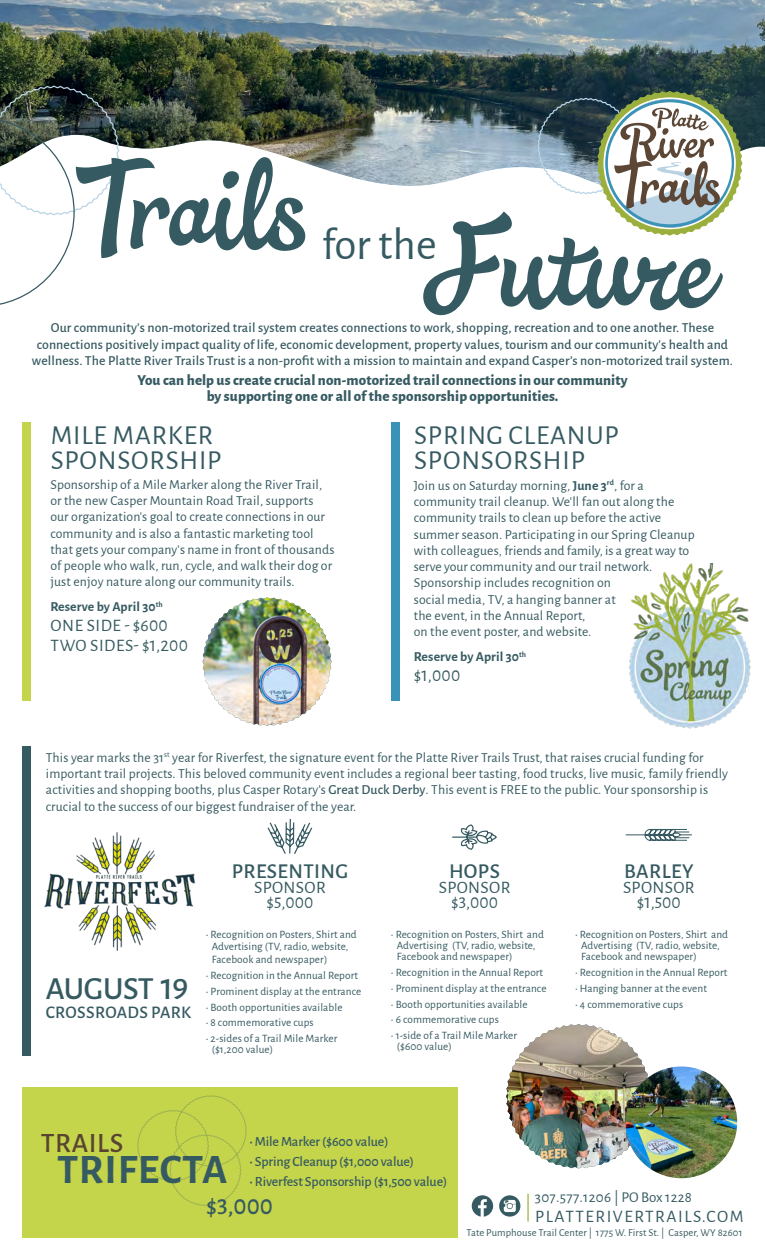
<style>
.page{position:relative;width:765px;height:1260px;background:#fff}
.page>*{position:absolute;margin:0;border:0;box-sizing:border-box;transform-origin:0 0}
.t1{font:126.62px "Ollie";color:#365a61}
.t2{font:45px "Alegreya Sans";letter-spacing:-.005em;color:#365a61}
.t3{font:700 42.12px "Alegreya Sans";letter-spacing:.02em;color:#365a61}
.t4{font:500 32.38px "Alegreya Sans";letter-spacing:-.01em;color:#365a61}
.t5{font:500 28.12px "Alegreya Sans";letter-spacing:.02em;color:#594431}
.t6{font:27.5px/25px "Alegreya Sans";letter-spacing:.03em;color:#365a61}
.t7{font:500 25px "Alegreya Sans";color:#365a61}
.t8{font:500 21.25px "Alegreya Sans";letter-spacing:.02em;color:#365a61}
.t9{font:500 17.75px "Alegreya Sans";letter-spacing:.02em;color:#365a61}
.t10{font:17.5px/15px "Alegreya Sans";letter-spacing:.02em;color:#365a61;text-align:center}
.t11{font:17.5px "Alegreya Sans";letter-spacing:.09em;color:#365a61}
.t12{font:800 15px/16.2px "Alegreya Sans";letter-spacing:.01em;color:#365a61;text-align:center}
.t13{font:15px "Alegreya Sans";letter-spacing:.02em;color:#365a61}
.t14{font:500 14px "Alegreya Sans";letter-spacing:-.01em;color:#365a61}
.t15{font:13.75px/16.2px "Alegreya Sans";letter-spacing:.01em;color:#365a61}
.t16{font:500 13.75px/16.2px "Alegreya Sans";letter-spacing:.01em;color:#365a61;text-align:center}
.t17{font:700 13.75px "Alegreya Sans";letter-spacing:.01em;color:#365a61}
.t18{font:11.25px/11px "Alegreya Sans";letter-spacing:.01em;color:#365a61}
.t19{font:10.62px "Alegreya Sans";letter-spacing:.01em;color:#365a61}
.s1{font-weight:700}
.s2{font-weight:500}
.s3{font-size:33.88px}
</style>
<div class="page">
<div style="left:22px;top:1087px;width:436px;height:151px;background:#c5d54b"></div>
<div style="left:22px;top:423px;width:9px;height:278px;background:#c5d54b"></div>
<img style="left:0;top:0;width:765px;height:186px">
<svg style="left:537px;top:91px;width:205px;height:145px"></svg>
<svg style="left:0;top:85px;width:120px;height:220px"></svg>
<img style="left:44px;top:832px;width:151px;height:119px">
<img style="left:202px;top:597px;width:130px;height:129px">
<img style="left:628px;top:563px;width:123px;height:166px">
<div style="left:392px;top:423px;width:8px;height:278px;background:#3993b9"></div>
<div style="left:22px;top:746px;width:9px;height:310px;background:#365a61"></div>
<svg style="left:452px;top:824px;width:45px;height:26px"></svg>
<svg style="left:625px;top:828px;width:67px;height:13px"></svg>
<svg style="left:267px;top:819px;width:46px;height:35px"></svg>
<img style="left:506px;top:1024px;width:145px;height:145px">
<hr style="left:527px;top:1194px;width:2px;height:28px;background:#9cb13d">
<svg style="left:472px;top:1195px;width:21px;height:22px"></svg>
<svg style="left:499px;top:1195px;width:21px;height:22px"></svg>
<svg style="left:137px;top:1095px;width:110px;height:111px"></svg>
<img style="left:625px;top:1067px;width:112px;height:111px;border-radius:56px">
<h1 class="t1" style="left:75px;top:131px;width:236px">Trails</h1>
<h1 class="t1" style="left:422px;top:190px;width:294px">Future</h1>
<h2 class="t2" style="left:322px;top:214px;width:116px">for the</h2>
<p class="t16" style="left:32px;top:319px;width:703px">Our community's non-motorized trail system creates connections to work, shopping, recreation and to one another. These connections positively impact quality of life, economic development, property values, tourism and our community's health and wellness. The Platte River Trails Trust is a non-profit with a mission to maintain and expand Casper’s non-motorized trail system.</p>
<p class="t12" style="left:137px;top:371px;width:492px">You can help us create crucial non-motorized trail connections in our community by supporting one or all of the sponsorship opportunities.</p>
<h3 class="t6" style="left:51px;top:421px;width:172px">MILE MARKER<br>SPONSORSHIP</h3>
<p class="t15" style="left:50px;top:476px;width:286px">Sponsorship of a Mile Marker along the River Trail, or the new Casper Mountain Road Trail, supports our organization's goal to create connections in our community and is also a fantastic marketing tool that gets your company's name in front of thousands of people who walk, run, cycle, and walk their dog or just enjoy nature along our community trails.</p>
<p class="t17" style="left:50px;top:597px;width:114px">Reserve by April 30<sup>th</sup></p>
<p class="t10" style="left:51px;top:615px;width:139px;line-height:20px;text-align:left">ONE SIDE - $600<br>TWO SIDES- $1,200</p>
<h3 class="t6" style="left:414px;top:421px;width:206px">SPRING CLEANUP<br>SPONSORSHIP</h3>
<p class="t15" style="left:414px;top:477px;width:282px">Join us on Saturday morning, <span class="s1">June 3</span><sup>rd</sup>, for a community trail cleanup. We'll fan out along the community trails to clean up before the active summer season. Participating in our Spring Cleanup with colleagues, friends and family, is a great way to serve your community and our trail network.<br>Sponsorship includes recognition on<br>social media, TV, a hanging banner at<br>the event, in the Annual Report,<br>on the event poster, and website.</p>
<p class="t17" style="left:414px;top:647px;width:114px">Reserve by April 30<sup>th</sup></p>
<p class="t10" style="left:414px;top:667px;width:48px">$1,000</p>
<p class="t15" style="left:46px;top:748px;width:684px">This year marks the 31<sup>st</sup> year for Riverfest, the signature event for the Platte River Trails Trust, that raises crucial funding for important trail projects. This beloved community event includes a regional beer tasting, food trucks, live music, family friendly activities and shopping booths, plus Casper Rotary’s <span class="s2">Great Duck Derby</span>. This event is FREE to the public. Your sponsorship is crucial to the success of our biggest fundraiser of the year.</p>
<h3 class="t4" style="left:46px;top:966px;width:144px">AUGUST <span class="s3">19</span></h3>
<p class="t9" style="left:46px;top:999px;width:147px">CROSSROADS PARK</p>
<h3 class="t8" style="left:232px;top:856px;width:118px">PRESENTING</h3>
<p class="t10" style="left:254px;top:878px;width:73px">SPONSOR $5,000</p>
<p class="t18" style="left:212px;top:927px;width:147px;line-height:12.5px;text-indent:-6px">• Recognition on Posters, Shirt and<br>Advertising (TV, radio, website,<br>Facebook and newspaper)</p>
<p class="t18" style="left:206px;top:969px;width:154px">• Recognition in the Annual Report</p>
<p class="t18" style="left:206px;top:985px;width:157px">• Prominent display at the entrance</p>
<p class="t18" style="left:206px;top:1001px;width:138px">• Booth opportunities available</p>
<p class="t18" style="left:206px;top:1017px;width:109px">• 8 commemorative cups</p>
<p class="t18" style="left:212px;top:1033px;width:127px;text-indent:-6px">• 2-sides of a Trail Mile Marker ($1,200 value)</p>
<h3 class="t8" style="left:449px;top:856px;width:52px">HOPS</h3>
<p class="t10" style="left:439px;top:878px;width:73px">SPONSOR $3,000</p>
<p class="t18" style="left:397px;top:928px;width:149px;text-indent:-6px">• Recognition on Posters, Shirt and<br>Advertising (TV, radio, website,<br>Facebook and newspaper)</p>
<p class="t18" style="left:391px;top:966px;width:154px">• Recognition in the Annual Report</p>
<p class="t18" style="left:391px;top:982px;width:157px">• Prominent display at the entrance</p>
<p class="t18" style="left:391px;top:998px;width:138px">• Booth opportunities available</p>
<p class="t18" style="left:391px;top:1014px;width:109px">• 6 commemorative cups</p>
<p class="t18" style="left:397px;top:1030px;width:122px;text-indent:-6px">• 1-side of a Trail Mile Marker ($600 value)</p>
<h3 class="t8" style="left:624px;top:856px;width:71px">BARLEY</h3>
<p class="t10" style="left:623px;top:878px;width:73px">SPONSOR $1,500</p>
<p class="t18" style="left:581px;top:928px;width:149px;text-indent:-6px">• Recognition on Posters, Shirt and<br>Advertising (TV, radio, website,<br>Facebook and newspaper)</p>
<p class="t18" style="left:575px;top:966px;width:154px">• Recognition in the Annual Report</p>
<p class="t18" style="left:575px;top:982px;width:133px">• Hanging banner at the event</p>
<p class="t18" style="left:575px;top:998px;width:110px">• 4 commemorative cups</p>
<h3 class="t5" style="left:41px;top:1123px;width:84px">TRAILS</h3>
<h3 class="t3" style="left:57px;top:1138px;width:172px">TRIFECTA</h3>
<p class="t14" style="left:249px;top:1131px;width:141px">• Mile Marker ($600 value)</p>
<p class="t14" style="left:249px;top:1151px;width:166px">• Spring Cleanup ($1,000 value)</p>
<p class="t14" style="left:249px;top:1171px;width:199px">• Riverfest Sponsorship ($1,500 value)</p>
<h3 class="t7" style="left:206px;top:1188px;width:69px">$3,000</h3>
<p class="t13" style="left:535px;top:1186px;width:159px">307.577.1206 | PO Box 1228</p>
<p class="t11" style="left:535px;top:1204px;width:210px">PLATTERIVERTRAILS.COM</p>
<p class="t19" style="left:466px;top:1225px;width:277px">Tate Pumphouse Trail Center | 1775 W. First St. | Casper, WY 82601</p>
</div>
